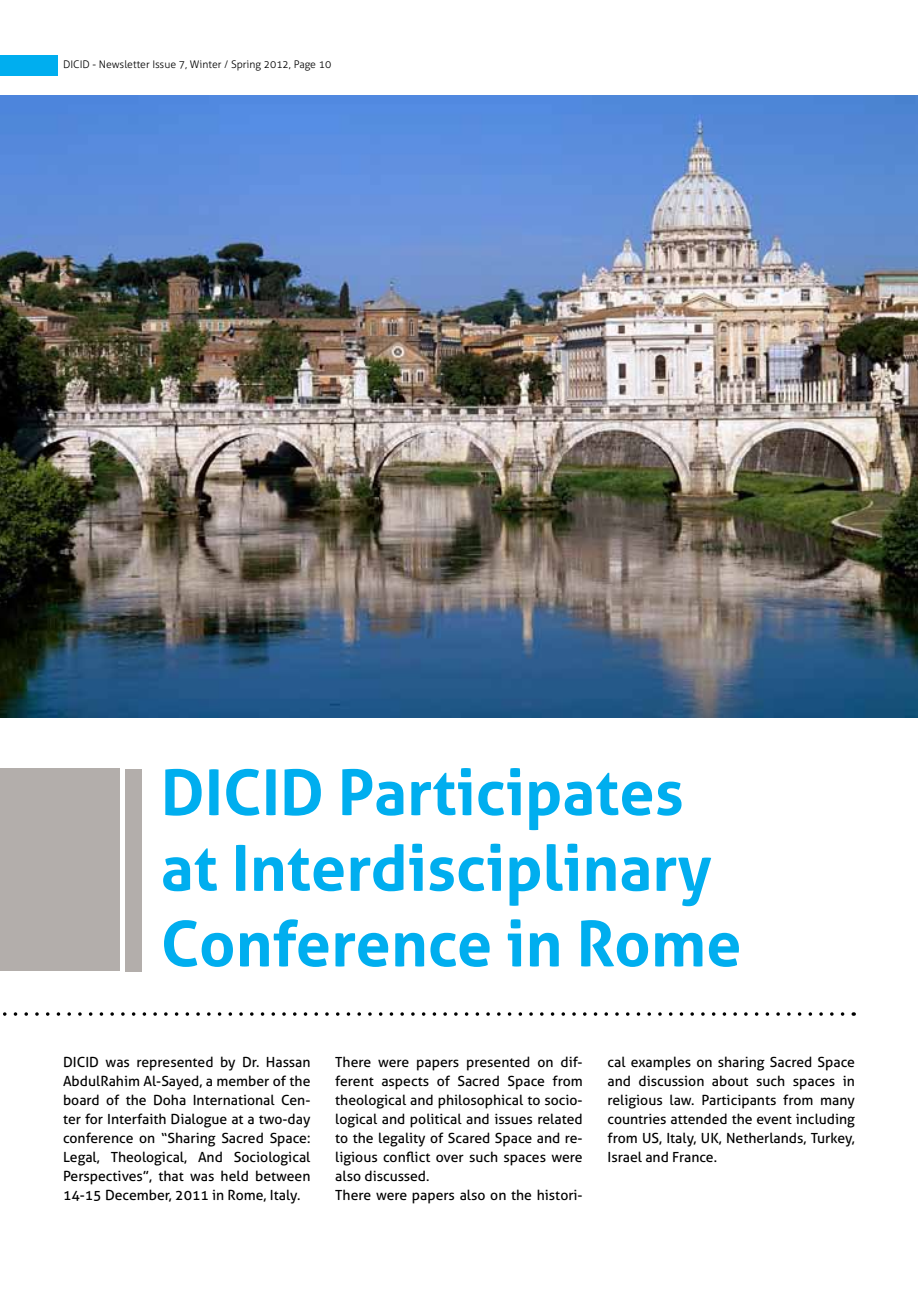
<style>
.page{position:relative;width:918px;height:1315px;background:#fff}
.page>*{position:absolute;margin:0;border:0;box-sizing:border-box;transform-origin:0 0}
.t1{font:700 63px/75.6px "Aller";color:#00aeef}
.t2{font:14px/18.9px "Aller";color:#000;text-align:justify}
.t3{font:300 10.5px "Aller";color:#000}
</style>
<div class="page">
<div style="left:0;top:55px;width:57px;height:20px;background:#00aeef"></div>
<img style="left:0;top:96px;width:918px;height:621px">
<svg style="left:3px;top:1012px;width:839px;height:3px"></svg>
<div style="left:0;top:768px;width:119px;height:202px;background:#b3aeab"></div>
<div style="left:125px;top:769px;width:16px;height:202px;background:#b3aeab"></div>
<p class="t3" style="left:63px;top:58px;width:270px">DICID - Newsletter Issue 7, Winter / Spring 2012, Page 10</p>
<h1 class="t1" style="left:161px;top:754px;width:582px">DICID Participates at Interdisciplinary<br>Conference in Rome</h1>
<p class="t2" style="left:63px;top:1052px;width:249px">DICID was represented by Dr. Hassan AbdulRahim Al-Sayed, a member of the board of the Doha International Cen&shy;ter for Interfaith Dialogue at a two-day conference on “Sharing Sacred Space:<br>Legal, Theological, And Sociological Perspectives”, that was held between 14-15 December, 2011 in Rome, Italy.</p>
<p class="t2" style="left:335px;top:1052px;width:249px;text-align:left">There were papers presented on dif&shy;ferent aspects of Sacred Space from theological and philosophical to socio&shy;logical and political and issues related to the legality of Scared Space and re&shy;ligious conflict over such spaces were also discussed.<br>There were papers also on the histori-</p>
<p class="t2" style="left:607px;top:1052px;width:249px">cal examples on sharing Sacred Space and discussion about such spaces in religious law. Participants from many countries attended the event including from US, Italy, UK, Netherlands, Turkey, Israel and France.</p>
</div>
